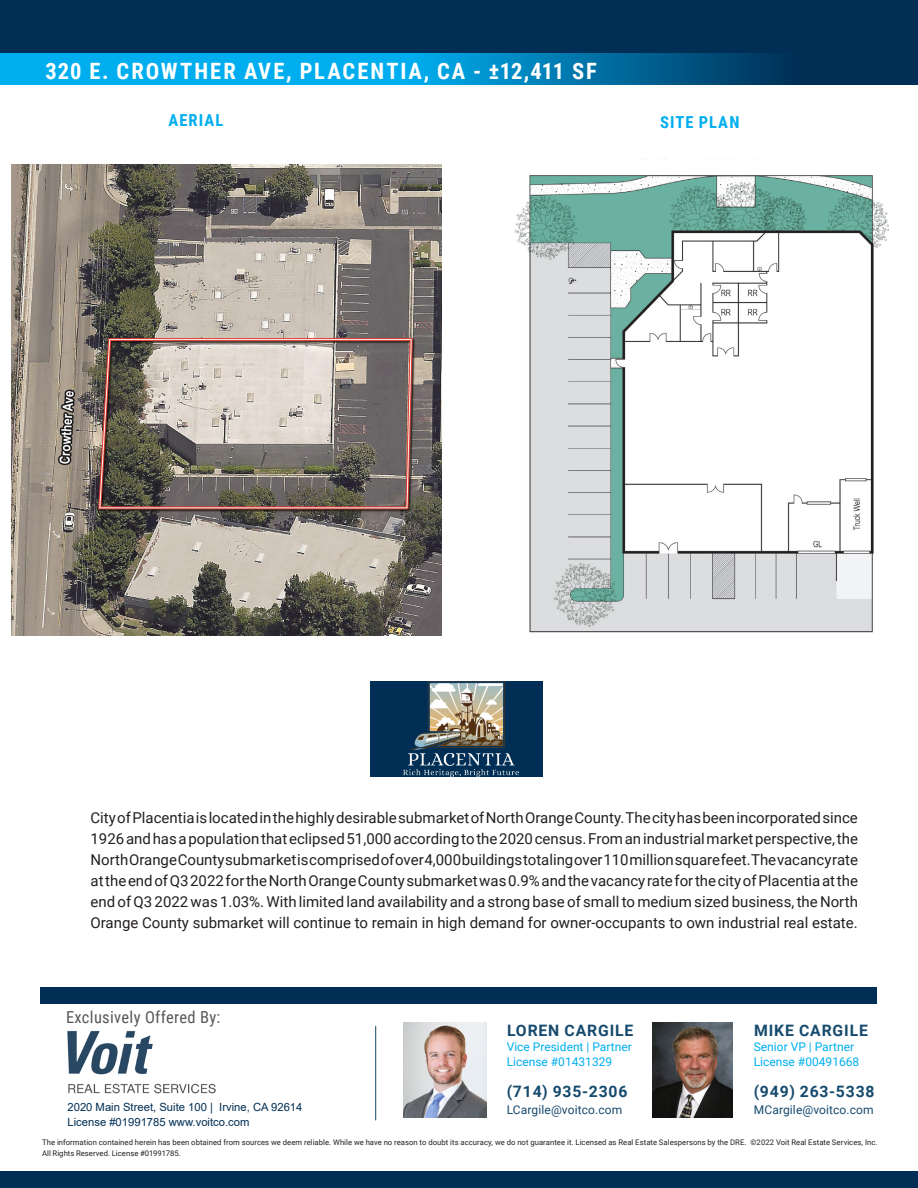
<style>
.page{position:relative;width:918px;height:1188px;background:#fff}
.page>*{position:absolute;margin:0;border:0;box-sizing:border-box;transform-origin:0 0}
.t1{font:700 22.5px "Roboto Condensed";letter-spacing:.085em;color:#fff}
.Exclusively{font:16.5px "Roboto Condensed";letter-spacing:.02em;color:#57585a}
.Subhead_2{font:700 16.5px "Roboto Condensed";letter-spacing:.065em;color:#00aeef}
.Broker_Name_small_X{font:700 15.75px "Roboto";letter-spacing:.055em;color:#164a6d}
.Copy{font:15px/21px "Roboto";color:#231f20;text-align:justify}
.Broker_Info_small_x{font:12px "Roboto";color:#00aeef}
.Broker_Email_x{font:12px "Roboto";letter-spacing:.01em;color:#164a6d}
.Address{font:11.25px "Arial";color:#002e54}
.Disclaimers{font:7.65px/10.5px "Roboto";letter-spacing:.005em;color:#231f20}
</style>
<div class="page">
<hr style="left:375px;top:1026px;width:1px;height:94px;background:#164a6d">
<img style="left:67px;top:1030px;width:149px;height:64px">
<img style="left:404px;top:1022px;width:82px;height:96px">
<img style="left:652px;top:1022px;width:81px;height:96px">
<div style="left:40px;top:987px;width:838px;height:17px;background:#002e54"></div>
<div style="left:0;top:1172px;width:918px;height:16px;background:#002e54"></div>
<div style="left:0;top:0;width:918px;height:85px;background:#002e54"></div>
<svg style="left:0;top:54px;width:772px;height:31px;background:#0091cc"></svg>
<img style="left:515px;top:175px;width:374px;height:458px">
<div style="left:370px;top:681px;width:173px;height:96px;background:#002e54"></div>
<img style="left:404px;top:681px;width:115px;height:96px">
<img style="left:11px;top:164px;width:430px;height:472px">
<p class="t1" style="left:45px;top:55px;width:553px">320 E. CROWTHER AVE, PLACENTIA, CA - ±12,411 SF</p>
<p class="Subhead_2" style="left:168px;top:109px;width:56px">AERIAL</p>
<p class="Subhead_2" style="left:660px;top:111px;width:81px">SITE PLAN</p>
<p class="Copy" style="left:91px;top:807px;width:769px">City of Placentia is located in the highly desirable submarket of North Orange County. The city has been incorporated since 1926 and has a population that eclipsed 51,000 according to the 2020 census. From an industrial market perspective, the North Orange County submarket is comprised of over 4,000 buildings totaling over 110 million square feet. The vacancy rate at the end of Q3 2022 for the North Orange County submarket was 0.9% and the vacancy rate for the city of Placentia at the end of Q3 2022 was 1.03%. With limited land availability and a strong base of small to medium sized business, the North Orange County submarket will continue to remain in high demand for owner-occupants to own industrial real estate.</p>
<p class="Exclusively" style="left:66px;top:1006px;width:156px">Exclusively Offered By:</p>
<p class="Address" style="left:68px;top:1099px;width:236px">2020 Main Street, Suite 100 | Irvine, CA 92614</p>
<p class="Address" style="left:68px;top:1114px;width:183px">License #01991785 www.voitco.com</p>
<p class="Broker_Name_small_X" style="left:507px;top:1019px;width:128px">LOREN CARGILE</p>
<p class="Broker_Info_small_x" style="left:507px;top:1038px;width:127px">Vice President | Partner</p>
<p class="Broker_Info_small_x" style="left:507px;top:1053px;width:107px">License #01431329</p>
<p class="Broker_Name_small_X" style="left:507px;top:1080px;width:122px">(714) 935-2306</p>
<p class="Broker_Email_x" style="left:507px;top:1101px;width:117px">LCargile@voitco.com</p>
<p class="Broker_Name_small_X" style="left:754px;top:1019px;width:115px">MIKE CARGILE</p>
<p class="Broker_Info_small_x" style="left:754px;top:1038px;width:102px">Senior VP | Partner</p>
<p class="Broker_Info_small_x" style="left:754px;top:1053px;width:107px">License #00491668</p>
<p class="Broker_Name_small_X" style="left:754px;top:1080px;width:122px">(949) 263-5338</p>
<p class="Broker_Email_x" style="left:754px;top:1101px;width:121px">MCargile@voitco.com</p>
<p class="Disclaimers" style="left:42px;top:1137px;width:837px">The information contained herein has been obtained from sources we deem reliable. While we have no reason to doubt its accuracy, we do not guarantee it. Licensed as Real Estate Salespersons by the DRE. ©2022 Voit Real Estate Services, Inc.<br>All Rights Reserved. License #01991785.</p>
</div>
